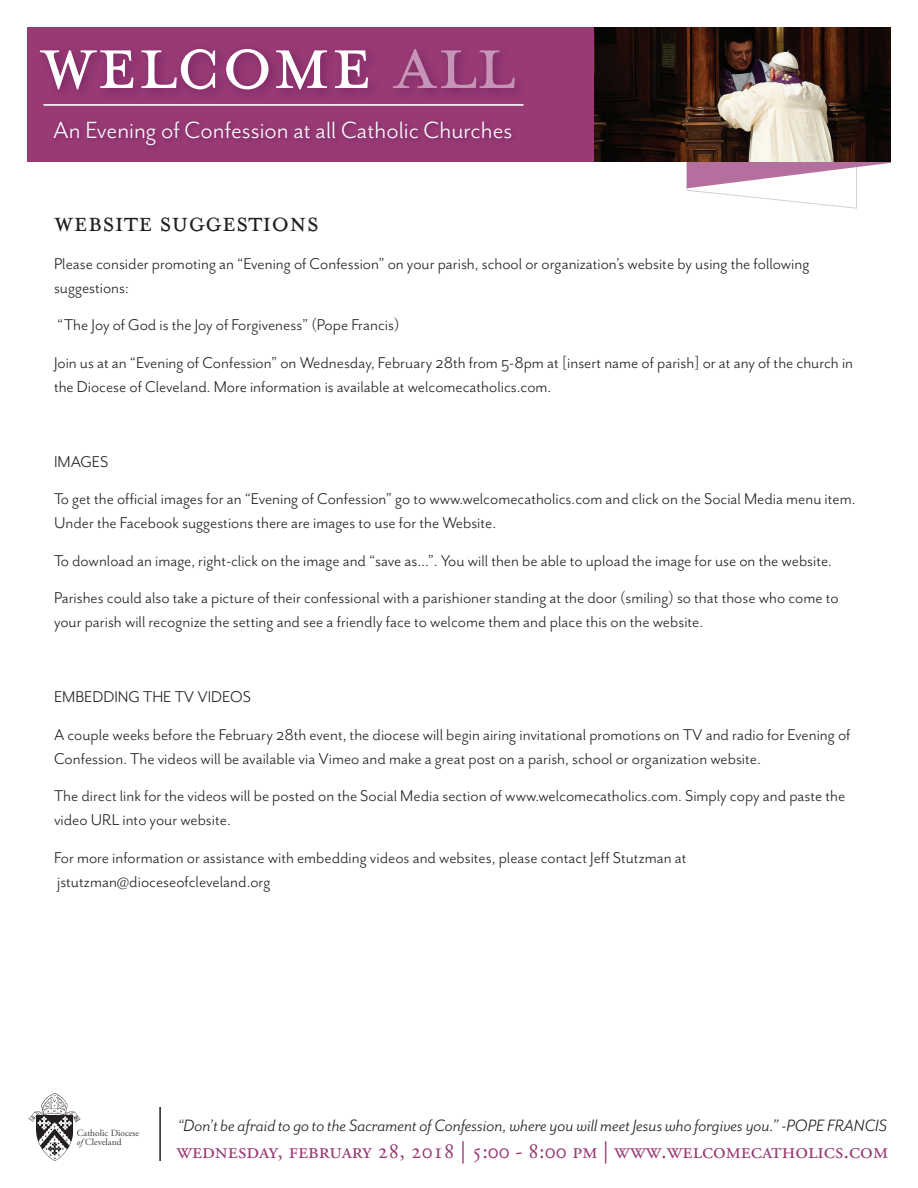
<style>
.page{position:relative;width:918px;height:1188px;background:#fff}
.page>*{position:absolute;margin:0;border:0;box-sizing:border-box;transform-origin:0 0}
.t1{font:86.7px "Mrs Eaves All Small Caps";color:#fff}
.t2{font:30px "Mrs Eaves All Small Caps";color:#231f20}
.t3{font:27px "Mr Eaves San OT";color:#fff}
.t4{font:22.35px "Adobe Garamond Pro";color:#983a74}
.t5{font:italic 18.9px "Mr Eaves San OT";color:#231f20}
.t6{font:18px/37.5px "Mr Eaves San OT";color:#231f20}
.t7{font:9.45px/8.7px "Adobe Garamond Pro";color:#3e3e3f}
.s1{color:#c694b6}
.s2{font-style:italic;font-size:8.85px}
</style>
<div class="page">
<svg style="left:686px;top:162px;width:205px;height:47px"></svg>
<div style="left:27px;top:27px;width:864px;height:135px;background:#983a74"></div>
<img style="left:28px;top:1093px;width:53px;height:68px">
<hr style="left:43px;top:104px;width:480px;height:2px;background:#fff">
<img style="left:594px;top:27px;width:297px;height:135px">
<hr style="left:159px;top:1107px;width:2px;height:54px;background:#231f20">
<h1 class="t1" style="left:40px;top:29px;width:475px">welcome <span class="s1">all</span></h1>
<h3 class="t3" style="left:53px;top:115px;width:461px">An Evening of Confession at all Catholic Churches</h3>
<h2 class="t2" style="left:54px;top:211px;width:266px">Website Suggestions</h2>
<p class="t6" style="left:54px;top:251px;width:757px;line-height:24px">Please consider promoting an “Evening of Confession” on your parish, school or organization’s website by using the following suggestions:</p>
<p class="t6" style="left:54px;top:306px;width:801px">“The Joy of God is the Joy of Forgiveness” (Pope Francis)<br>Join us at an “Evening of Confession” on Wednesday, February 28th from 5-8pm at [insert name of parish] or at any of the church in</p>
<p class="t6" style="left:54px;top:368px;width:499px">the Diocese of Cleveland. More information is available at welcomecatholics.com.</p>
<p class="t6" style="left:54px;top:443px;width:803px">IMAGES<br>To get the official images for an “Evening of Confession” go to www.welcomecatholics.com and click on the Social Media menu item.</p>
<p class="t6" style="left:54px;top:504px;width:786px">Under the Facebook suggestions there are images to use for the Website.<br>To download an image, right-click on the image and “save as…”. You will then be able to upload the image for use on the website.<br>Parishes could also take a picture of their confessional with a parishioner standing at the door (smiling) so that those who come to</p>
<p class="t6" style="left:54px;top:603px;width:651px">your parish will recognize the setting and see a friendly face to welcome them and place this on the website.</p>
<p class="t6" style="left:54px;top:678px;width:798px">EMBEDDING THE TV VIDEOS<br>A couple weeks before the February 28th event, the diocese will begin airing invitational promotions on TV and radio for Evening of</p>
<p class="t6" style="left:54px;top:740px;width:793px">Confession. The videos will be available via Vimeo and make a great post on a parish, school or organization website.<br>The direct link for the videos will be posted on the Social Media section of www.welcomecatholics.com. Simply copy and paste the</p>
<p class="t6" style="left:54px;top:801px;width:634px">video URL into your website.<br>For more information or assistance with embedding videos and websites, please contact Jeff Stutzman at</p>
<p class="t6" style="left:57px;top:863px;width:215px">jstutzman@dioceseofcleveland.org</p>
<p class="t7" style="left:77px;top:1129px;width:64px">Catholic Diocese <span class="s2">of</span> Cleveland</p>
<p class="t5" style="left:177px;top:1115px;width:711px">“Don’t be afraid to go to the Sacrament of Confession, where you will meet Jesus who forgives you.” -POPE FRANCIS</p>
<p class="t4" style="left:176px;top:1137px;width:713px">wednesday, february 28, 2018 | 5:00 - 8:00 pm | www.welcomecatholics.com</p>
</div>
